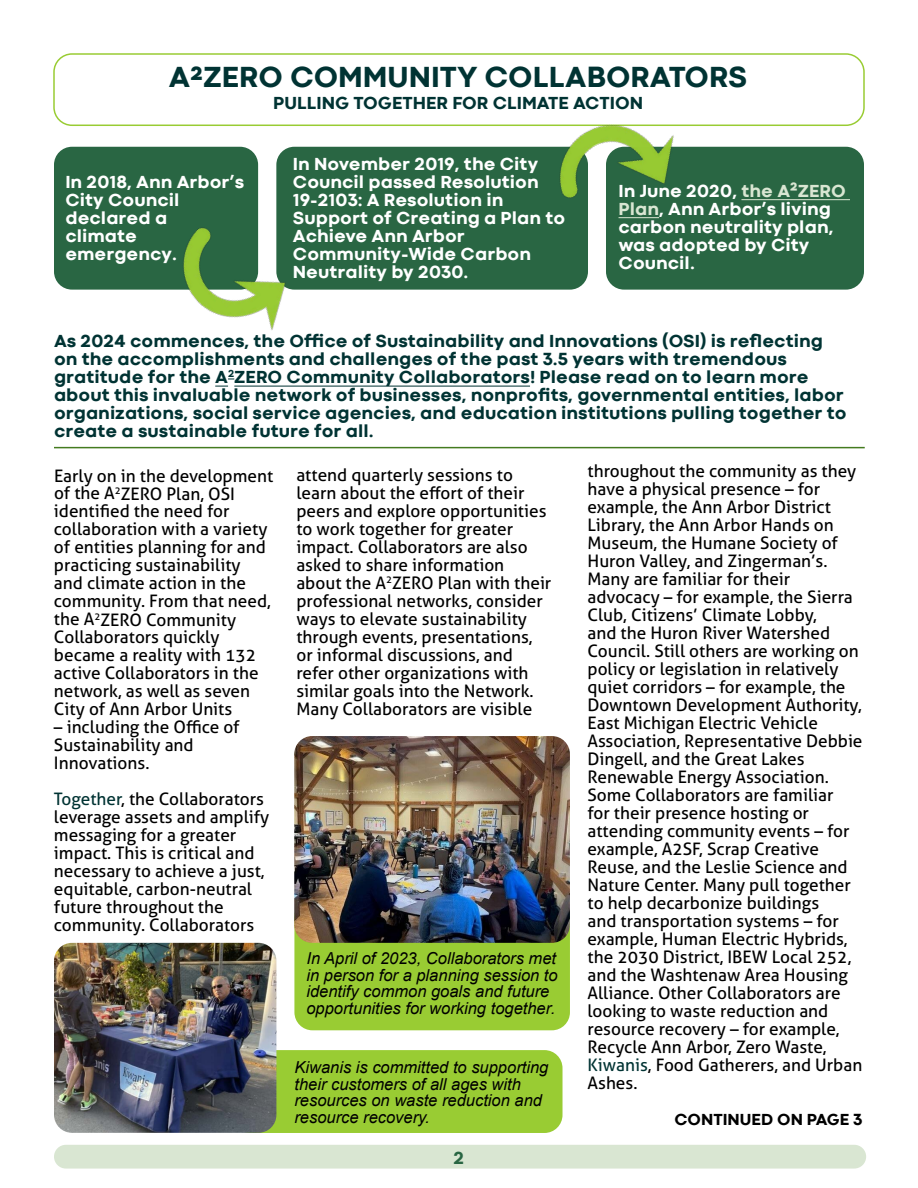
<style>
.page{position:relative;width:918px;height:1188px;background:#fff}
.page>*{position:absolute;margin:0;border:0;box-sizing:border-box;transform-origin:0 0}
.t1{font:800 30px "Codec Cold";color:#033}
.t2{font:800 18px/18px "Codec Cold";color:#033}
.t3{font:800 18px/18px "Codec Cold";color:#fff}
.t4{font:800 18px "Codec Cold";color:#296643}
.t5{font:17.25px/18px "Aller";color:#000}
.t6{font:italic 16.5px/16.5px "Arial";color:#000}
.t7{font:800 16.5px "Codec Cold";color:#000}
.s1{color:#d9e6d2}
.s2{color:#033}
</style>
<div class="page">
<div style="left:54px;top:1145px;width:812px;height:24px;background:#d9e6d2;border-radius:12px"></div>
<div style="left:53px;top:53px;width:812px;height:73px;border:2px solid #9c3;border-radius:18px"></div>
<div style="left:294px;top:899px;width:276px;height:131px;background:#9c3;border-radius:18px"></div>
<div style="left:233px;top:1050px;width:330px;height:83px;background:#9c3;border-radius:18px"></div>
<div style="left:54px;top:147px;width:204px;height:143px;background:#296643;border-radius:18px"></div>
<div style="left:276px;top:147px;width:312px;height:143px;background:#296643;border-radius:18px"></div>
<div style="left:606px;top:147px;width:258px;height:143px;background:#296643;border-radius:18px"></div>
<hr style="left:741px;top:199px;width:109px;height:1px;background:#d9e6d2">
<img style="left:149px;top:192px;width:167px;height:138px">
<img style="left:530px;top:123px;width:174px;height:96px">
<svg style="left:215px;top:386px;width:13px;height:1px"></svg>
<hr style="left:234px;top:386px;width:296px;height:1px;background:#033">
<img style="left:294px;top:736px;width:276px;height:207px">
<hr style="left:54px;top:447px;width:811px;height:1px;background:#447b1f">
<img style="left:54px;top:943px;width:222px;height:190px">
<h1 class="t1" style="left:169px;top:59px;width:580px">A2ZERO COMMUNITY COLLABORATORS</h1>
<p class="t2" style="left:273px;top:94px;width:372px">PULLING TOGETHER FOR CLIMATE ACTION</p>
<p class="t3" style="left:65px;top:173px;width:180px">In 2018, Ann Arbor’s<br>City Council declared a<br>climate emergency.</p>
<p class="t3" style="left:293px;top:155px;width:274px">In November 2019, the City<br>Council passed Resolution<br>19-2103: A Resolution in<br>Support of Creating a Plan to<br>Achieve Ann Arbor<br>Community-Wide Carbon<br>Neutrality by 2030.</p>
<p class="t3" style="left:619px;top:182px;width:229px">In June 2020, <span class="s1">the A²ZERO<br>Plan</span>, Ann Arbor’s living carbon neutrality plan, was adopted by City<br>Council.</p>
<p class="t2" style="left:54px;top:332px;width:794px">As 2024 commences, the Office of Sustainability and Innovations (OSI) is reflecting on the accomplishments and challenges of the past 3.5 years with tremendous gratitude for the A<sup>2</sup>ZERO Community Collaborators! Please read on to learn more about this invaluable network of businesses, nonprofits, governmental entities, labor organizations, social service agencies, and education institutions pulling together to create a sustainable future for all.</p>
<p class="t5" style="left:54px;top:466px;width:221px">Early on in the development of the A<sup>2</sup>ZERO Plan, OSI identified the need for collaboration with a variety of entities planning for and practicing sustainability and climate action in the community. From that need, the A<sup>2</sup>ZERO Community<br>Collaborators quickly became a reality with 132 active Collaborators in the network, as well as seven<br>City of Ann Arbor Units</p>
<p class="t5" style="left:54px;top:718px;width:187px">– including the Office of<br>Sustainability and<br>Innovations.</p>
<p class="t5" style="left:54px;top:790px;width:217px"><span class="s2">Together</span>, the Collaborators leverage assets and amplify messaging for a greater impact. This is critical and necessary to achieve a just, equitable, carbon-neutral future throughout the community. Collaborators</p>
<p class="t5" style="left:296px;top:466px;width:257px">attend quarterly sessions to learn about the effort of their peers and explore opportunities to work together for greater impact. Collaborators are also asked to share information about the A<sup>2</sup>ZERO Plan with their professional networks, consider ways to elevate sustainability through events, presentations, or informal discussions, and refer other organizations with similar goals into the Network.<br>Many Collaborators are visible</p>
<p class="t5" style="left:588px;top:462px;width:277px">throughout the community as they have a physical presence – for example, the Ann Arbor District<br>Library, the Ann Arbor Hands on<br>Museum, the Humane Society of<br>Huron Valley, and Zingerman’s.<br>Many are familiar for their advocacy – for example, the Sierra<br>Club, Citizens’ Climate Lobby,<br>and the Huron River Watershed<br>Council. Still others are working on policy or legislation in relatively quiet corridors – for example, the<br>Downtown Development Authority,<br>East Michigan Electric Vehicle<br>Association, Representative Debbie<br>Dingell, and the Great Lakes<br>Renewable Energy Association.<br>Some Collaborators are familiar<br>for their presence hosting or attending community events – for example, A2SF, Scrap Creative<br>Reuse, and the Leslie Science and<br>Nature Center. Many pull together to help decarbonize buildings<br>and transportation systems – for example, Human Electric Hybrids, the 2030 District, IBEW Local 252, and the Washtenaw Area Housing<br>Alliance. Other Collaborators are looking to waste reduction and resource recovery – for example,<br>Recycle Ann Arbor, Zero Waste,<br><span class="s2">Kiwanis</span>, Food Gatherers, and Urban<br>Ashes.</p>
<p class="t7" style="left:675px;top:1110px;width:189px">CONTINUED ON PAGE 3</p>
<p class="t6" style="left:306px;top:951px;width:253px">In April of 2023, Collaborators met in person for a planning session to identify common goals and future opportunities for working together.</p>
<p class="t6" style="left:294px;top:1059px;width:256px">Kiwanis is committed to supporting their customers of all ages with resources on waste reduction and resource recovery.</p>
<p class="t4" style="left:454px;top:1147px;width:12px">2</p>
</div>
